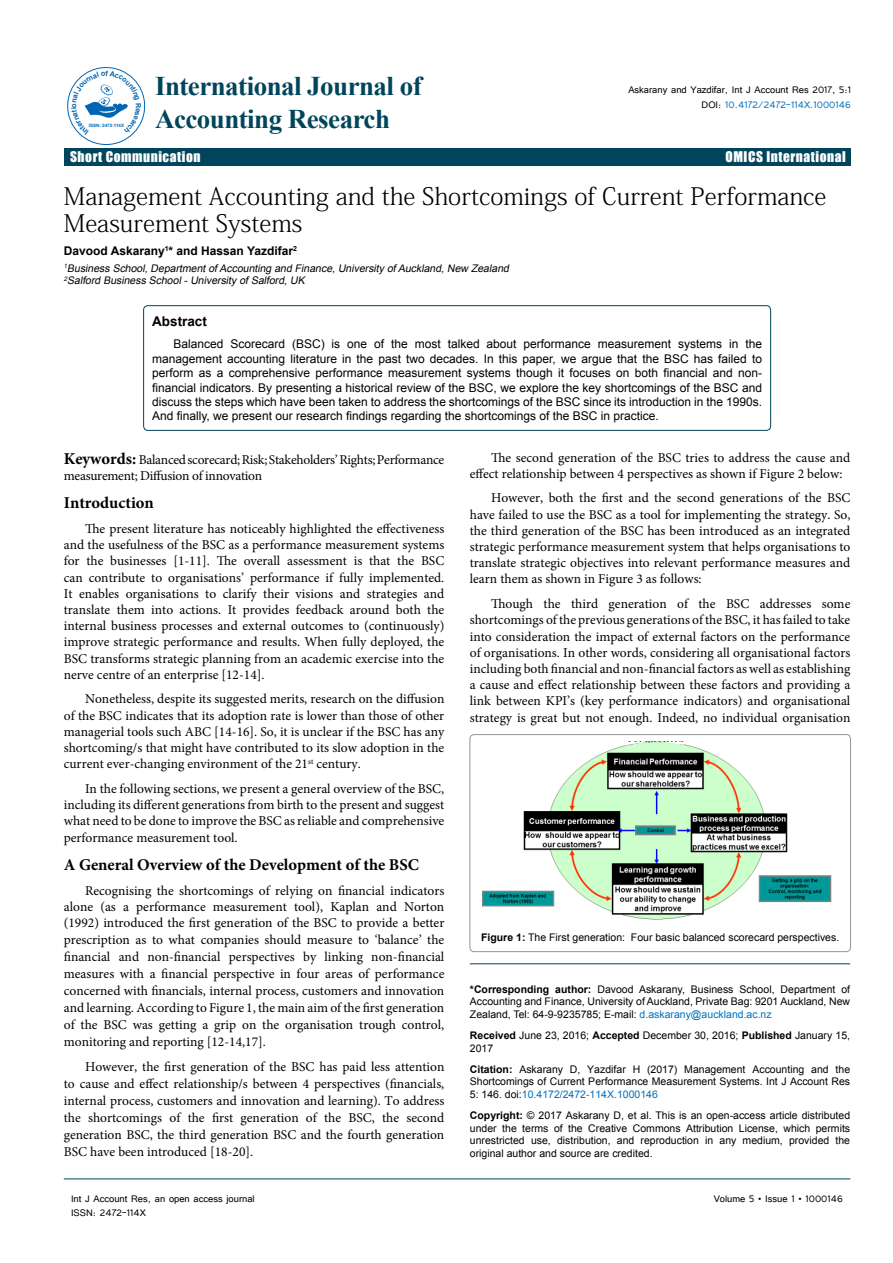
<style>
.page{position:relative;width:893px;height:1263px;background:#fff}
.page>*{position:absolute;margin:0;border:0;box-sizing:border-box;transform-origin:0 0}
.t1{font:700 27px "Times New Roman";letter-spacing:-.02em;color:#00455b}
.t2{font:24px/27px "Adobe Fangsong Std";color:#000}
.t3{font:700 16.5px "Minion Pro";color:#000}
.t4{font:16.5px "Impact";letter-spacing:.04em;color:#fff}
.t5{font:13.5px/16.2px "Minion Pro";color:#000;text-align:justify}
.t6{font:13.5px/16.2px "Minion Pro";letter-spacing:-.02em;color:#000}
.t7{font:13.5px "Impact";letter-spacing:.04em;color:#fff}
.t8{font:700 13.5px "Arial";color:#000}
.t9{font:12px/14.4px "Arial";color:#000;text-align:justify}
.t10{font:12px/14.4px "Tunga";color:#000;text-align:right}
.t11{font:700 12px "Arial";color:#000}
.t12{font:10.5px/12.6px "Arial";color:#000;text-align:justify}
.t13{font:italic 10.5px/12.6px "Arial";color:#000}
.t14{font:700 4.5px "Arial";color:#0066b3}
.s1{color:#0072bc}
.s2{font-weight:700;font-size:16.5px}
.s3{font-style:italic}
.s4{font-weight:700}
</style>
<div class="page">
<div style="left:64px;top:148px;width:786px;height:17px;background:#00455b"></div>
<div style="left:67px;top:67px;width:78px;height:78px;border:1px solid #0066b3;border-radius:50%"></div>
<hr style="left:64px;top:1179px;width:786px;height:1px;background:#00455b">
<hr style="left:470px;top:963px;width:380px;height:1px;background:#00455b">
<div style="left:144px;top:306px;width:627px;height:124px;border:1px solid #00455b;border-radius:4px"></div>
<div style="left:470px;top:734px;width:381px;height:218px;border:1px solid #939598;border-radius:4px"></div>
<img style="left:482px;top:744px;width:350px;height:176px">
<svg style="left:624px;top:742px;width:60px;height:8px"></svg>
<svg style="left:71px;top:71px;width:70px;height:64px"></svg>
<p class="t14" style="left:89px;top:122px;width:37px">ISSN: 2472-114X</p>
<h1 class="t1" style="left:155px;top:68px;width:268px">International Journal of</h1>
<h1 class="t1" style="left:155px;top:100px;width:237px">Accounting Research</h1>
<p class="t10" style="left:628px;top:82px;width:224px">Askarany and Yazdifar, Int J Account Res 2017, 5:1<br>DOI: <span class="s1">10.4172/2472-114X.1000146</span></p>
<p class="t4" style="left:68px;top:140px;width:124px">Research Article</p>
<p class="t4" style="left:753px;top:140px;width:94px">Open Access</p>
<p class="t7" style="left:70px;top:146px;width:132px">Short Communication</p>
<p class="t7" style="left:725px;top:146px;width:122px">OMICS International</p>
<h2 class="t2" style="left:64px;top:183px;width:764px">Management Accounting and the Shortcomings of Current Performance<br>Measurement Systems</h2>
<p class="t11" style="left:64px;top:243px;width:235px">Davood Askarany<sup>1</sup>* and Hassan Yazdifar<sup>2</sup></p>
<p class="t13" style="left:64px;top:262px;width:449px"><sup>1</sup>Business School,DepartmentofAccounting and Finance,University ofAuckland,New Zealand<br><sup>2</sup>Salford Business School-University ofSalford,UK</p>
<p class="t8" style="left:152px;top:312px;width:56px">Abstract</p>
<p class="t9" style="left:152px;top:337px;width:611px;text-indent:21px">Balanced Scorecard (BSC) is one of the most talked about performance measurement systems in the management accounting literature in the past two decades. In this paper, we argue that the BSC has failed to perform as a comprehensive performance measurement systems though it focuses on both financial and non&shy;financial indicators. By presenting a historical review of the BSC, we explore the key shortcomings of the BSC and discuss the steps which have been taken to address the shortcomings of the BSC since its introduction in the 1990s.<br>And finally, we present our research findings regarding the shortcomings of the BSC in practice.</p>
<p class="t6" style="left:64px;top:451px;width:382px"><span class="s2">Keywords:</span> Balanced scorecard; Risk; Stakeholders’ Rights; Performance measurement; Diffusion of innovation</p>
<p class="t3" style="left:64px;top:491px;width:92px">Introduction</p>
<p class="t5" style="left:64px;top:520px;width:382px;text-indent:21px">The present literature has noticeably highlighted the effectiveness and the usefulness of the BSC as a performance measurement systems for the businesses [1-11]. The overall assessment is that the BSC can contribute to organisations’ performance if fully implemented.<br>It enables organisations to clarify their visions and strategies and translate them into actions. It provides feedback around both the internal business processes and external outcomes to (continuously) improve strategic performance and results. When fully deployed, the BSC transforms strategic planning from an academic exercise into the nerve centre of an enterprise [12-14].</p>
<p class="t5" style="left:64px;top:691px;width:382px;text-indent:21px">Nonetheless, despite its suggested merits, research on the diffusion of the BSC indicates that its adoption rate is lower than those of other managerial tools such ABC [14-16]. So, it is unclear if the BSC has any shortcoming/s that might have contributed to its slow adoption in the current ever-changing environment of the 21<sup>st</sup> century.</p>
<p class="t5" style="left:64px;top:780px;width:382px;text-indent:21px">In the following sections, we present a general overview of the BSC, including its different generations from birth to the present and suggest what need to be done to improve the BSC as reliable and comprehensive performance measurement tool.</p>
<p class="t3" style="left:64px;top:853px;width:357px">A General Overview of the Development of the BSC</p>
<p class="t5" style="left:64px;top:882px;width:382px;line-height:16.8px;text-indent:21px">Recognising the shortcomings of relying on financial indicators alone (as a performance measurement tool), Kaplan and Norton (1992) introduced the first generation of the BSC to provide a better prescription as to what companies should measure to ‘balance’ the financial and non-financial perspectives by linking non-financial measures with a financial perspective in four areas of performance concerned with financials, internal process, customers and innovation and learning<span class="s3">.</span> According to Figure 1, the main aim of the first generation of the BSC was getting a grip on the organisation trough control, monitoring and reporting [12-14,17].</p>
<p class="t5" style="left:64px;top:1058px;width:382px;line-height:17px;text-indent:21px">However, the first generation of the BSC has paid less attention to cause and effect relationship/s between 4 perspectives (financials, internal process, customers and innovation and learning). To address the shortcomings of the first generation of the BSC, the second generation BSC, the third generation BSC and the fourth generation BSC have been introduced [18-20].</p>
<p class="t5" style="left:470px;top:449px;width:382px;text-indent:21px">The second generation of the BSC tries to address the cause and effect relationship between 4 perspectives as shown if Figure 2 below:</p>
<p class="t5" style="left:470px;top:490px;width:382px;text-indent:21px">However, both the first and the second generations of the BSC have failed to use the BSC as a tool for implementing the strategy. So, the third generation of the BSC has been introduced as an integrated strategic performance measurement system that helps organisations to translate strategic objectives into relevant performance measures and learn them as shown in Figure 3 as follows:</p>
<p class="t5" style="left:470px;top:596px;width:382px;text-indent:21px">Though the third generation of the BSC addresses some shortcomings of the previous generations of the BSC, it has failed to take into consideration the impact of external factors on the performance of organisations. In other words, considering all organisational factors including both financial and non-financial factors as well as establishing a cause and effect relationship between these factors and providing a link between KPI’s (key performance indicators) and organisational strategy is great but not enough. Indeed, no individual organisation</p>
<p class="t12" style="left:481px;top:931px;width:360px"><span class="s4">Figure 1:</span> The First generation: Four basic balanced scorecard perspectives.</p>
<p class="t12" style="left:470px;top:983px;width:382px"><span class="s4">*Corresponding author:</span> Davood Askarany, Business School, Department of Accounting and Finance, University of Auckland, Private Bag: 9201 Auckland, New Zealand, Tel: 64-9-9235785; E-mail: <span class="s1">d.askarany@auckland.ac.nz</span></p>
<p class="t12" style="left:470px;top:1029px;width:382px"><span class="s4">Received</span> June 23, 2016; <span class="s4">Accepted</span> December 30, 2016; <span class="s4">Published</span> January 15,<br>2017</p>
<p class="t12" style="left:470px;top:1063px;width:382px"><span class="s4">Citation:</span> Askarany D, Yazdifar H (2017) Management Accounting and the Shortcomings of Current Performance Measurement Systems. Int J Account Res 5: 146. doi:<span class="s1">10.4172/2472-114X.1000146</span></p>
<p class="t12" style="left:470px;top:1109px;width:382px"><span class="s4">Copyright:</span> © 2017 Askarany D, et al. This is an open-access article distributed under the terms of the Creative Commons Attribution License, which permits unrestricted use, distribution, and reproduction in any medium, provided the original author and source are credited.</p>
<p class="t10" style="left:71px;top:1190px;width:185px">Int J Account Res, an open access journal</p>
<p class="t10" style="left:714px;top:1190px;width:131px">Volume 5 • Issue 1 • 1000146</p>
<p class="t10" style="left:71px;top:1204px;width:77px">ISSN: 2472-114X</p>
</div>
